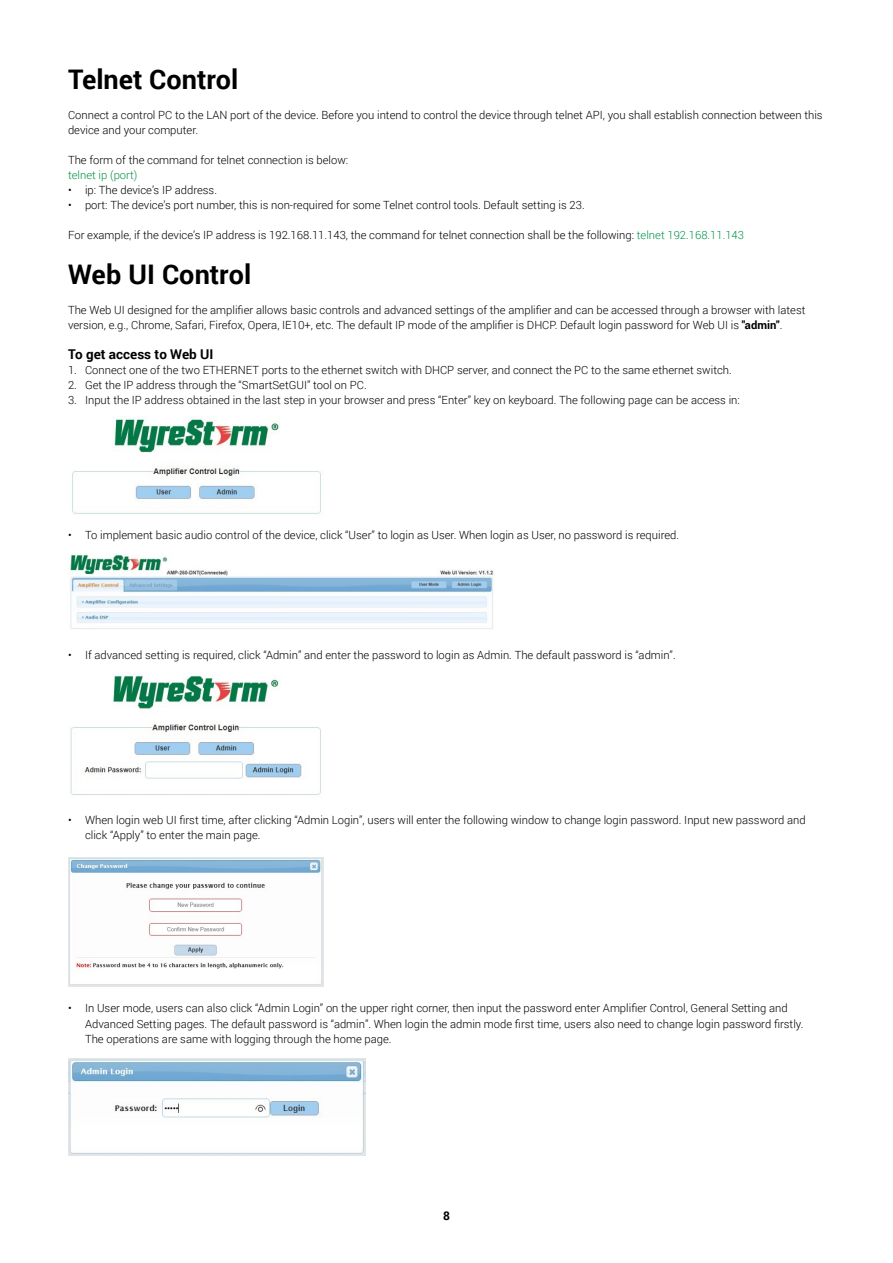
<style>
.page{position:relative;width:893px;height:1263px;background:#fff}
.page>*{position:absolute;margin:0;border:0;box-sizing:border-box;transform-origin:0 0}
.t1{font:700 27px "Roboto";color:#000}
.t2{font:700 13.5px "Roboto";color:#000}
.t3{font:700 12px "Roboto";color:#000}
.t4{font:300 11.25px/15px "Roboto";color:#000}
.t5{font:300 11.25px "Roboto";color:#009247}
.s1{color:#009348}
.s2{font-weight:700}
</style>
<div class="page">
<img style="left:72px;top:418px;width:249px;height:96px">
<img style="left:70px;top:554px;width:424px;height:75px">
<img style="left:70px;top:674px;width:251px;height:121px">
<img style="left:68px;top:858px;width:255px;height:129px">
<img style="left:68px;top:1059px;width:298px;height:96px">
<h1 class="t1" style="left:68px;top:60px;width:172px">Telnet Control</h1>
<p class="t4" style="left:68px;top:107px;width:756px">Connect a control PC to the LAN port of the device. Before you intend to control the device through telnet API, you shall establish connection between this device and your computer.</p>
<p class="t4" style="left:68px;top:152px;width:282px">The form of the command for telnet connection is below:</p>
<p class="t5" style="left:68px;top:167px;width:71px">telnet ip (port)</p>
<p class="t4" style="left:68px;top:182px;width:150px">• ip: The device’s IP address.</p>
<p class="t4" style="left:68px;top:197px;width:518px">• port: The device’s port number, this is non-required for some Telnet control tools. Default setting is 23.</p>
<p class="t4" style="left:68px;top:227px;width:678px">For example, if the device’s IP address is 192.168.11.143, the command for telnet connection shall be the following: <span class="s1">telnet 192.168.11.143</span></p>
<h1 class="t1" style="left:68px;top:255px;width:185px">Web UI Control</h1>
<p class="t4" style="left:68px;top:302px;width:739px">The Web UI designed for the amplifier allows basic controls and advanced settings of the amplifier and can be accessed through a browser with latest version, e.g., Chrome, Safari, Firefox, Opera, IE10+, etc. The default IP mode of the amplifier is DHCP. Default login password for Web UI is <span class="s2">"admin"</span>.</p>
<p class="t2" style="left:68px;top:345px;width:147px">To get access to Web UI</p>
<p class="t4" style="left:68px;top:362px;width:665px">1. Connect one of the two ETHERNET ports to the ethernet switch with DHCP server, and connect the PC to the same ethernet switch.</p>
<p class="t4" style="left:68px;top:377px;width:300px">2. Get the IP address through the “SmartSetGUI” tool on PC.</p>
<p class="t4" style="left:68px;top:392px;width:673px">3. Input the IP address obtained in the last step in your browser and press “Enter” key on keyboard. The following page can be access in:</p>
<p class="t4" style="left:68px;top:527px;width:613px">• To implement basic audio control of the device, click “User” to login as User. When login as User, no password is required.</p>
<p class="t4" style="left:68px;top:647px;width:609px">• If advanced setting is required, click “Admin” and enter the password to login as Admin. The default password is “admin”.</p>
<p class="t4" style="left:85px;top:812px;width:722px;text-indent:-17px">• When login web UI first time, after clicking “Admin Login”, users will enter the following window to change login password. Input new password and click “Apply” to enter the main page.</p>
<p class="t4" style="left:85px;top:1000px;width:720px;text-indent:-17px">• In User mode, users can also click “Admin Login” on the upper right corner, then input the password enter Amplifier Control, General Setting and<br>Advanced Setting pages. The default password is “admin”. When login the admin mode first time, users also need to change login password firstly.<br>The operations are same with logging through the home page.</p>
<p class="t3" style="left:443px;top:1208px;width:8px">8</p>
</div>
